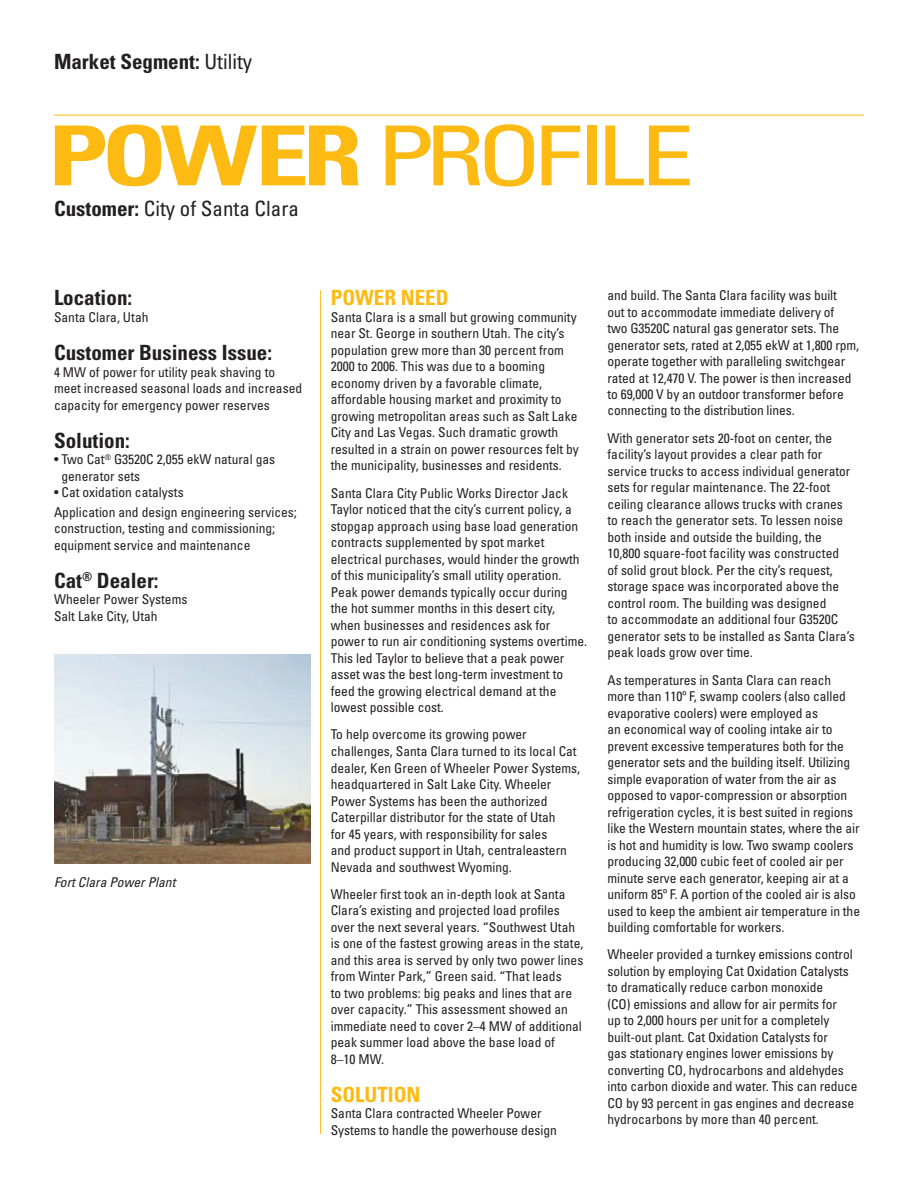
<style>
.page{position:relative;width:918px;height:1188px;background:#fff}
.page>*{position:absolute;margin:0;border:0;box-sizing:border-box;transform-origin:0 0}
.t1{font:condensed 82.8px "Univers LT Std";letter-spacing:-.08em;color:#fcba13;scale:1.3 1}
.t2{font:700 condensed 21px "Univers LT Std";color:#231f20}
.t3{font:condensed 21px "Univers LT Std";color:#231f20}
.t4{font:700 condensed 21px "Univers LT Std";color:#fcba13}
.t5{font:condensed 13.5px/16.5px "Univers LT Std";color:#231f20}
.t6{font:italic condensed 13.5px "Univers LT Std";color:#231f20}
.s1{font-weight:400}
.s2{font-weight:700}
</style>
<div class="page">
<img style="left:54px;top:655px;width:256px;height:209px">
<hr style="left:320px;top:290px;width:1px;height:844px;background:#fcba13">
<hr style="left:54px;top:115px;width:810px;height:1px;background:#fcba13">
<h2 class="t2" style="left:54px;top:49px;width:200px">Market Segment: <span class="s1">Utility</span></h2>
<h1 class="t1" style="left:48px;top:103px;width:499px"><span class="s2">POWER</span> PROFILE</h1>
<h2 class="t3" style="left:54px;top:195px;width:246px"><span class="s2">Customer:</span> City of Santa Clara</h2>
<h2 class="t2" style="left:54px;top:285px;width:80px">Location:</h2>
<p class="t5" style="left:54px;top:309px;width:96px">Santa Clara, Utah</p>
<h2 class="t2" style="left:54px;top:340px;width:220px">Customer Business Issue:</h2>
<p class="t5" style="left:54px;top:363px;width:250px">4 MW of power for utility peak shaving to meet increased seasonal loads and increased capacity for emergency power reserves</p>
<h2 class="t2" style="left:54px;top:427px;width:77px">Solution:</h2>
<p class="t5" style="left:61px;top:451px;width:215px;text-indent:-7px">• Two Cat<sup>®</sup> G3520C 2,055 ekW natural gas generator sets</p>
<p class="t5" style="left:54px;top:482px;width:244px;line-height:19.8px">• Cat oxidation catalysts<br>Application and design engineering services;</p>
<p class="t5" style="left:54px;top:520px;width:223px">construction, testing and commissioning; equipment service and maintenance</p>
<h2 class="t2" style="left:54px;top:568px;width:106px">Cat<sup>®</sup> Dealer:</h2>
<p class="t5" style="left:54px;top:591px;width:135px">Wheeler Power Systems<br>Salt Lake City, Utah</p>
<p class="t6" style="left:54px;top:874px;width:123px">Fort Clara Power Plant</p>
<h2 class="t4" style="left:331px;top:285px;width:119px">POWER NEED</h2>
<p class="t5" style="left:331px;top:309px;width:250px">Santa Clara is a small but growing community near St. George in southern Utah. The city’s population grew more than 30 percent from 2000 to 2006. This was due to a booming economy driven by a favorable climate, affordable housing market and proximity to growing metropolitan areas such as Salt Lake City and Las Vegas. Such dramatic growth resulted in a strain on power resources felt by the municipality, businesses and residents.</p>
<p class="t5" style="left:331px;top:484px;width:258px">Santa Clara City Public Works Director Jack Taylor noticed that the city’s current policy, a stopgap approach using base load generation contracts supplemented by spot market electrical purchases, would hinder the growth of this municipality’s small utility operation.<br>Peak power demands typically occur during the hot summer months in this desert city, when businesses and residences ask for power to run air conditioning systems overtime.<br>This led Taylor to believe that a peak power asset was the best long-term investment to feed the growing electrical demand at the lowest possible cost.</p>
<p class="t5" style="left:331px;top:726px;width:251px">To help overcome its growing power challenges, Santa Clara turned to its local Cat dealer, Ken Green of Wheeler Power Systems, headquartered in Salt Lake City. Wheeler Power Systems has been the authorized Caterpillar distributor for the state of Utah<br>for 45 years, with responsibility for sales<br>and product support in Utah, centraleastern Nevada and southwest Wyoming.</p>
<p class="t5" style="left:331px;top:886px;width:254px">Wheeler first took an in-depth look at Santa Clara’s existing and projected load profiles over the next several years. “Southwest Utah is one of the fastest growing areas in the state, and this area is served by only two power lines from Winter Park,” Green said. “That leads<br>to two problems: big peaks and lines that are over capacity.” This assessment showed an immediate need to cover 2–4 MW of additional peak summer load above the base load of<br>8–10 MW.</p>
<h2 class="t4" style="left:331px;top:1082px;width:91px">SOLUTION</h2>
<p class="t5" style="left:331px;top:1105px;width:228px">Santa Clara contracted Wheeler Power<br>Systems to handle the powerhouse design</p>
<p class="t5" style="left:608px;top:287px;width:253px">and build. The Santa Clara facility was built<br>out to accommodate immediate delivery of<br>two G3520C natural gas generator sets. The generator sets, rated at 2,055 ekW at 1,800 rpm, operate together with paralleling switchgear rated at 12,470 V. The power is then increased to 69,000 V by an outdoor transformer before connecting to the distribution lines.</p>
<p class="t5" style="left:608px;top:430px;width:249px">With generator sets 20-foot on center, the facility’s layout provides a clear path for service trucks to access individual generator sets for regular maintenance. The 22-foot ceiling clearance allows trucks with cranes to reach the generator sets. To lessen noise both inside and outside the building, the 10,800 square-foot facility was constructed<br>of solid grout block. Per the city’s request, storage space was incorporated above the control room. The building was designed<br>to accommodate an additional four G3520C generator sets to be installed as Santa Clara’s peak loads grow over time.</p>
<p class="t5" style="left:608px;top:671px;width:254px">As temperatures in Santa Clara can reach more than 110º F, swamp coolers (also called evaporative coolers) were employed as<br>an economical way of cooling intake air to prevent excessive temperatures both for the generator sets and the building itself. Utilizing simple evaporation of water from the air as opposed to vapor-compression or absorption refrigeration cycles, it is best suited in regions like the Western mountain states, where the air is hot and humidity is low. Two swamp coolers producing 32,000 cubic feet of cooled air per minute serve each generator, keeping air at a uniform 85º F. A portion of the cooled air is also used to keep the ambient air temperature in the building comfortable for workers.</p>
<p class="t5" style="left:608px;top:946px;width:252px">Wheeler provided a turnkey emissions control solution by employing Cat Oxidation Catalysts to dramatically reduce carbon monoxide<br>(CO) emissions and allow for air permits for<br>up to 2,000 hours per unit for a completely built-out plant. Cat Oxidation Catalysts for<br>gas stationary engines lower emissions by converting CO, hydrocarbons and aldehydes into carbon dioxide and water. This can reduce CO by 93 percent in gas engines and decrease hydrocarbons by more than 40 percent.</p>
</div>
